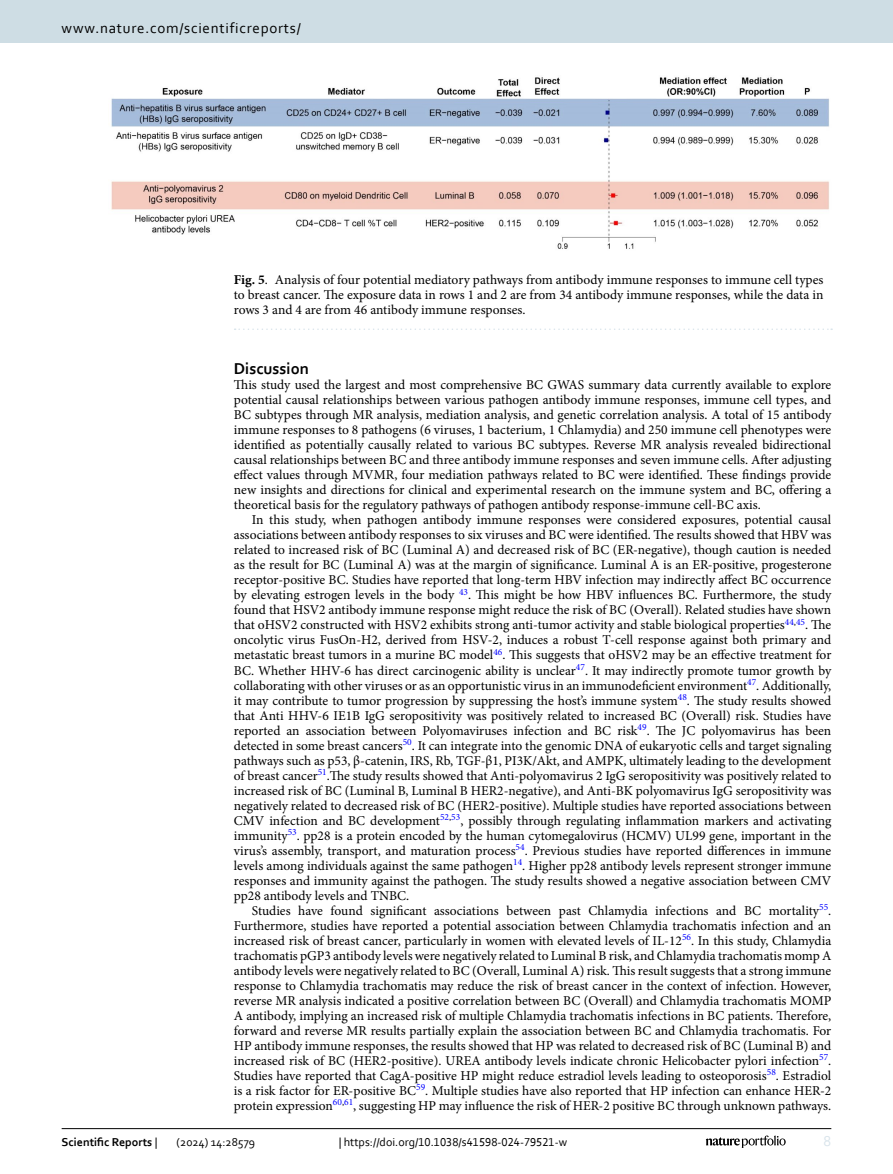
<style>
.page{position:relative;width:893px;height:1174px;background:#fff}
.page>*{position:absolute;margin:0;border:0;box-sizing:border-box;transform-origin:0 0}
.Head_1{font:700 16.5px "Corbel";color:#000}
.t1{font:15px "Corbel";letter-spacing:.05em;color:#000}
.t2{font:15px "Corbel";color:#d9e4eb}
.Body_Text_Indent{font:13.5px/15px "Minion Pro";color:#000;text-align:justify}
.Body_Text{font:13.5px/15px "Minion Pro";color:#000;text-align:justify}
.Figure_Caption{font:13.5px/15px "Minion Pro";color:#000;text-align:justify}
.t3{font:12px "Corbel";color:#000}
.t4{font:700 12px "Corbel";color:#000}
.s1{font-weight:700}
.s2{font-weight:400}
</style>
<div class="page">
<img style="left:111px;top:77px;width:718px;height:172px">
<svg style="left:235px;top:328px;width:597px;height:2px"></svg>
<hr style="left:62px;top:1128px;width:769px;height:1px;background:#000">
<svg style="left:706px;top:1135px;width:80px;height:12px"></svg>
<div style="left:0;top:0;width:893px;height:43px;background:#cedde4"></div>
<p class="t1" style="left:62px;top:18px;width:241px">www.nature.com/scientificreports/</p>
<p class="Figure_Caption" style="left:234px;top:272px;width:591px"><span class="s1">Fig. 5</span>. Analysis of four potential mediatory pathways from antibody immune responses to immune cell types to breast cancer. The exposure data in rows 1 and 2 are from 34 antibody immune responses, while the data in rows 3 and 4 are from 46 antibody immune responses.</p>
<p class="Head_1" style="left:234px;top:359px;width:77px">Discussion</p>
<p class="Body_Text" style="left:234px;top:377px;width:599px">This study used the largest and most comprehensive BC GWAS summary data currently available to explore potential causal relationships between various pathogen antibody immune responses, immune cell types, and BC subtypes through MR analysis, mediation analysis, and genetic correlation analysis. A total of 15 antibody immune responses to 8 pathogens (6 viruses, 1 bacterium, 1 Chlamydia) and 250 immune cell phenotypes were identified as potentially causally related to various BC subtypes. Reverse MR analysis revealed bidirectional causal relationships between BC and three antibody immune responses and seven immune cells. After adjusting effect values through MVMR, four mediation pathways related to BC were identified. These findings provide new insights and directions for clinical and experimental research on the immune system and BC, offering a theoretical basis for the regulatory pathways of pathogen antibody response-immune cell-BC axis.</p>
<p class="Body_Text_Indent" style="left:234px;top:512px;width:599px;text-indent:18px">In this study, when pathogen antibody immune responses were considered exposures, potential causal associations between antibody responses to six viruses and BC were identified. The results showed that HBV was related to increased risk of BC (Luminal A) and decreased risk of BC (ER-negative), though caution is needed as the result for BC (Luminal A) was at the margin of significance. Luminal A is an ER-positive, progesterone receptor-positive BC. Studies have reported that long-term HBV infection may indirectly affect BC occurrence by elevating estrogen levels in the body <sup>43</sup>. This might be how HBV influences BC. Furthermore, the study found that HSV2 antibody immune response might reduce the risk of BC (Overall). Related studies have shown that oHSV2 constructed with HSV2 exhibits strong anti-tumor activity and stable biological properties<sup>44</sup><sup>,</sup><sup>45</sup>. The oncolytic virus FusOn-H2, derived from HSV-2, induces a robust T-cell response against both primary and metastatic breast tumors in a murine BC model<sup>46</sup>. This suggests that oHSV2 may be an effective treatment for BC. Whether HHV-6 has direct carcinogenic ability is unclear<sup>47</sup>. It may indirectly promote tumor growth by collaborating with other viruses or as an opportunistic virus in an immunodeficient environment<sup>47</sup>. Additionally, it may contribute to tumor progression by suppressing the host’s immune system<sup>48</sup>. The study results showed that Anti HHV-6 IE1B IgG seropositivity was positively related to increased BC (Overall) risk. Studies have reported an association between Polyomaviruses infection and BC risk<sup>49</sup>. The JC polyomavirus has been detected in some breast cancers<sup>50</sup>. It can integrate into the genomic DNA of eukaryotic cells and target signaling pathways such as p53, β-catenin, IRS, Rb, TGF-β1, PI3K/Akt, and AMPK, ultimately leading to the development of breast cancer<sup>51</sup>.The study results showed that Anti-polyomavirus 2 IgG seropositivity was positively related to increased risk of BC (Luminal B, Luminal B HER2-negative), and Anti-BK polyomavirus IgG seropositivity was negatively related to decreased risk of BC (HER2-positive). Multiple studies have reported associations between CMV infection and BC development<sup>52</sup><sup>,</sup><sup>53</sup>, possibly through regulating inflammation markers and activating immunity<sup>53</sup>. pp28 is a protein encoded by the human cytomegalovirus (HCMV) UL99 gene, important in the virus’s assembly, transport, and maturation process<sup>54</sup>. Previous studies have reported differences in immune levels among individuals against the same pathogen<sup>14</sup>. Higher pp28 antibody levels represent stronger immune responses and immunity against the pathogen. The study results showed a negative association between CMV pp28 antibody levels and TNBC.</p>
<p class="Body_Text_Indent" style="left:234px;top:902px;width:599px;text-indent:18px">Studies have found significant associations between past Chlamydia infections and BC mortality<sup>55</sup>.<br>Furthermore, studies have reported a potential association between Chlamydia trachomatis infection and an increased risk of breast cancer, particularly in women with elevated levels of IL-12<sup>56</sup>. In this study, Chlamydia trachomatis pGP3 antibody levels were negatively related to Luminal B risk, and Chlamydia trachomatis momp A antibody levels were negatively related to BC (Overall, Luminal A) risk. This result suggests that a strong immune response to Chlamydia trachomatis may reduce the risk of breast cancer in the context of infection. However, reverse MR analysis indicated a positive correlation between BC (Overall) and Chlamydia trachomatis MOMP A antibody, implying an increased risk of multiple Chlamydia trachomatis infections in BC patients. Therefore, forward and reverse MR results partially explain the association between BC and Chlamydia trachomatis. For HP antibody immune responses, the results showed that HP was related to decreased risk of BC (Luminal B) and increased risk of BC (HER2-positive). UREA antibody levels indicate chronic Helicobacter pylori infection<sup>57</sup>.<br>Studies have reported that CagA-positive HP might reduce estradiol levels leading to osteoporosis<sup>58</sup>. Estradiol is a risk factor for ER-positive BC<sup>59</sup>. Multiple studies have also reported that HP infection can enhance HER-2 protein expression<sup>60</sup><sup>,</sup><sup>61</sup>, suggesting HP may influence the risk of HER-2 positive BC through unknown pathways.</p>
<p class="t4" style="left:62px;top:1134px;width:97px">Scientific Reports <span class="s2">|</span></p>
<p class="t3" style="left:177px;top:1134px;width:80px">(2024) 14:28579</p>
<p class="t3" style="left:339px;top:1134px;width:230px">| https://doi.org/10.1038/s41598-024-79521-w</p>
<p class="t2" style="left:824px;top:1132px;width:9px">8</p>
</div>
